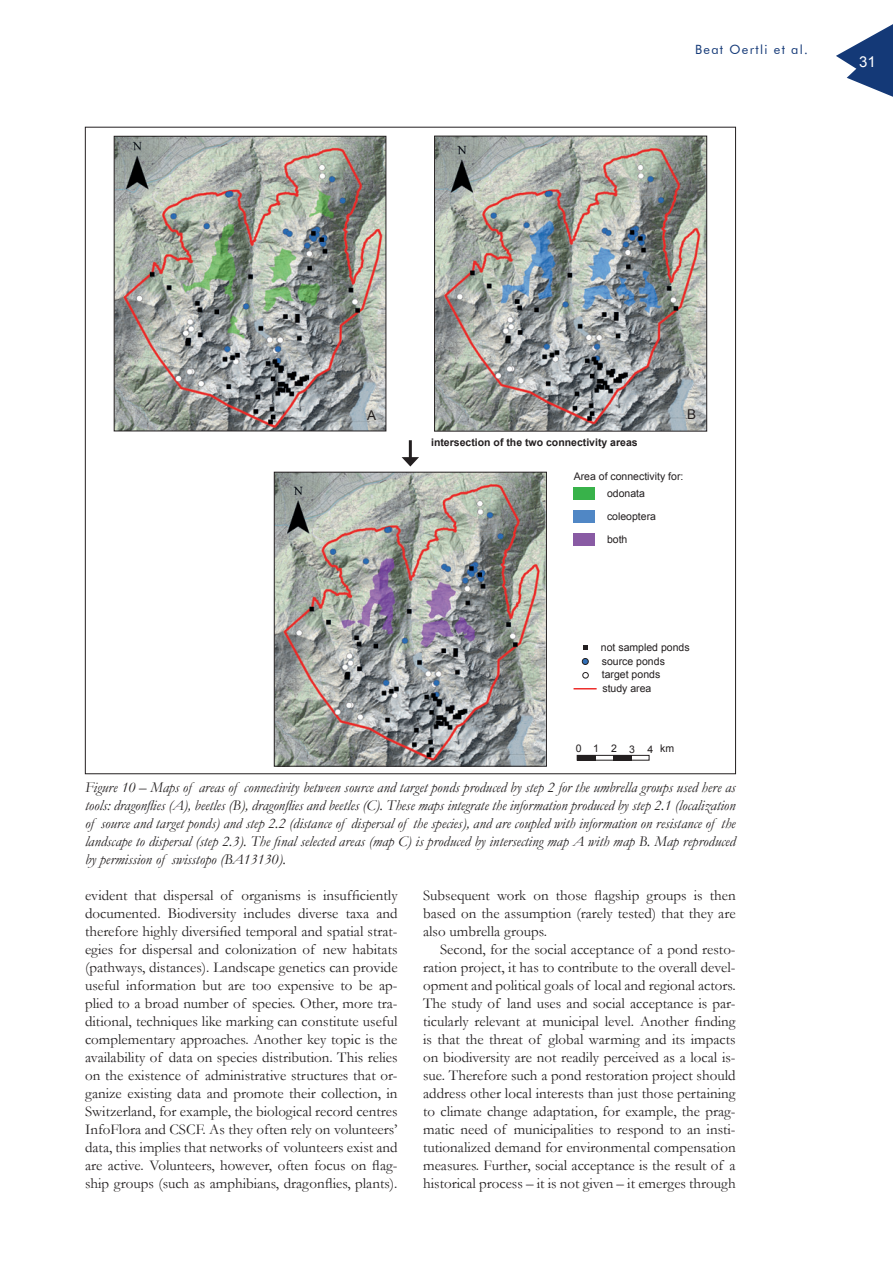
<style>
.page{position:relative;width:893px;height:1263px;background:#fff}
.page>*{position:absolute;margin:0;border:0;box-sizing:border-box;transform-origin:0 0}
.t1{font:15px/18px "Garamond";color:#231f20;text-align:justify}
.t2{font:italic 15px/18px "Garamond";color:#231f20;text-align:justify}
.t3{font:15px "Arial";color:#fff}
.t4{font:13.5px "Arial";color:#231f20}
.t5{font:12.75px "Futura BT";letter-spacing:.1em;color:#143977}
.t6{font:10.5px/14.2px "Arial";color:#231f20}
.t7{font:700 10.5px "Arial";color:#231f20}
.t8{font:10.5px "Arial";letter-spacing:1.125em;color:#231f20}
</style>
<div class="page">
<svg style="left:836px;top:24px;width:57px;height:73px"></svg>
<hr style="left:409px;top:440px;width:3px;height:20px;background:#231f20">
<svg style="left:402px;top:457px;width:17px;height:9px"></svg>
<svg style="left:596px;top:755px;width:53px;height:5px"></svg>
<div style="left:577px;top:755px;width:19px;height:5px;background:#231f20"></div>
<div style="left:613px;top:755px;width:19px;height:5px;background:#231f20"></div>
<img style="left:436px;top:138px;width:269px;height:291px">
<div style="left:434px;top:136px;width:273px;height:295px;border:1px solid #231f20"></div>
<img style="left:116px;top:138px;width:268px;height:291px">
<div style="left:114px;top:136px;width:272px;height:295px;border:1px solid #231f20"></div>
<svg style="left:583px;top:672px;width:5px;height:6px"></svg>
<svg style="left:574px;top:688px;width:23px;height:1px"></svg>
<svg style="left:583px;top:645px;width:4px;height:4px"></svg>
<div style="left:582px;top:658px;width:6px;height:7px;border:1px solid #231f20;border-radius:50%"></div>
<div style="left:574px;top:487px;width:21px;height:13px;background:#38b24a"></div>
<div style="left:574px;top:533px;width:21px;height:13px;background:#895ba4"></div>
<div style="left:574px;top:510px;width:21px;height:13px;background:#5087c5"></div>
<img style="left:276px;top:474px;width:269px;height:290px">
<div style="left:274px;top:472px;width:273px;height:294px;border:1px solid #231f20"></div>
<p class="t5" style="left:695px;top:42px;width:114px">Beat Oertli et al.</p>
<p class="t3" style="left:859px;top:52px;width:18px">31</p>
<p class="t4" style="left:367px;top:406px;width:11px">A</p>
<p class="t4" style="left:687px;top:406px;width:11px">B</p>
<p class="t7" style="left:431px;top:435px;width:208px">intersection of the two connectivity areas</p>
<p class="t6" style="left:574px;top:467px;width:111px;line-height:17.4px;text-align:center">Area of connectivity for: odonata</p>
<p class="t6" style="left:607px;top:505px;width:51px;line-height:23px">coleoptera both</p>
<p class="t6" style="left:601px;top:640px;width:90px">not sampled ponds source ponds</p>
<p class="t6" style="left:602px;top:667px;width:60px">target ponds</p>
<p class="t6" style="left:602px;top:681px;width:51px">study area</p>
<p class="t8" style="left:576px;top:742px;width:100px">01234km</p>
<p class="t2" style="left:85px;top:778px;width:652px">Figure 10 – Maps of areas of connectivity between source and target ponds produced by step 2 for the umbrella groups used here as tools: dragonflies (A), beetles (B), dragonflies and beetles (C). These maps integrate the information produced by step 2.1 (localization of source and target ponds) and step 2.2 (distance of dispersal of the species), and are coupled with information on resistance of the landscape to dispersal (step 2.3). The final selected areas (map C) is produced by intersecting map A with map B. Map reproduced by permission of swisstopo (BA13130).</p>
<p class="t1" style="left:85px;top:886px;width:314px">evident that dispersal of organisms is insufficiently documented. Biodiversity includes diverse taxa and therefore highly diversified temporal and spatial strat&shy;egies for dispersal and colonization of new habitats (pathways, distances). Landscape genetics can provide useful information but are too expensive to be ap&shy;plied to a broad number of species. Other, more tra&shy;ditional, techniques like marking can constitute useful complementary approaches. Another key topic is the availability of data on species distribution. This relies on the existence of administrative structures that or&shy;ganize existing data and promote their collection, in Switzerland, for example, the biological record centres InfoFlora and CSCF. As they often rely on volunteers’ data, this implies that networks of volunteers exist and are active. Volunteers, however, often focus on flag&shy;ship groups (such as amphibians, dragonflies, plants).</p>
<p class="t1" style="left:423px;top:886px;width:314px">Subsequent work on those flagship groups is then based on the assumption (rarely tested) that they are also umbrella groups.</p>
<p class="t1" style="left:423px;top:940px;width:314px;text-indent:17px">Second, for the social acceptance of a pond resto&shy;ration project, it has to contribute to the overall devel&shy;opment and political goals of local and regional actors.<br>The study of land uses and social acceptance is par&shy;ticularly relevant at municipal level. Another finding is that the threat of global warming and its impacts on biodiversity are not readily perceived as a local is&shy;sue. Therefore such a pond restoration project should address other local interests than just those pertaining to climate change adaptation, for example, the prag&shy;matic need of municipalities to respond to an insti&shy;tutionalized demand for environmental compensation measures. Further, social acceptance is the result of a historical process – it is not given – it emerges through</p>
</div>
